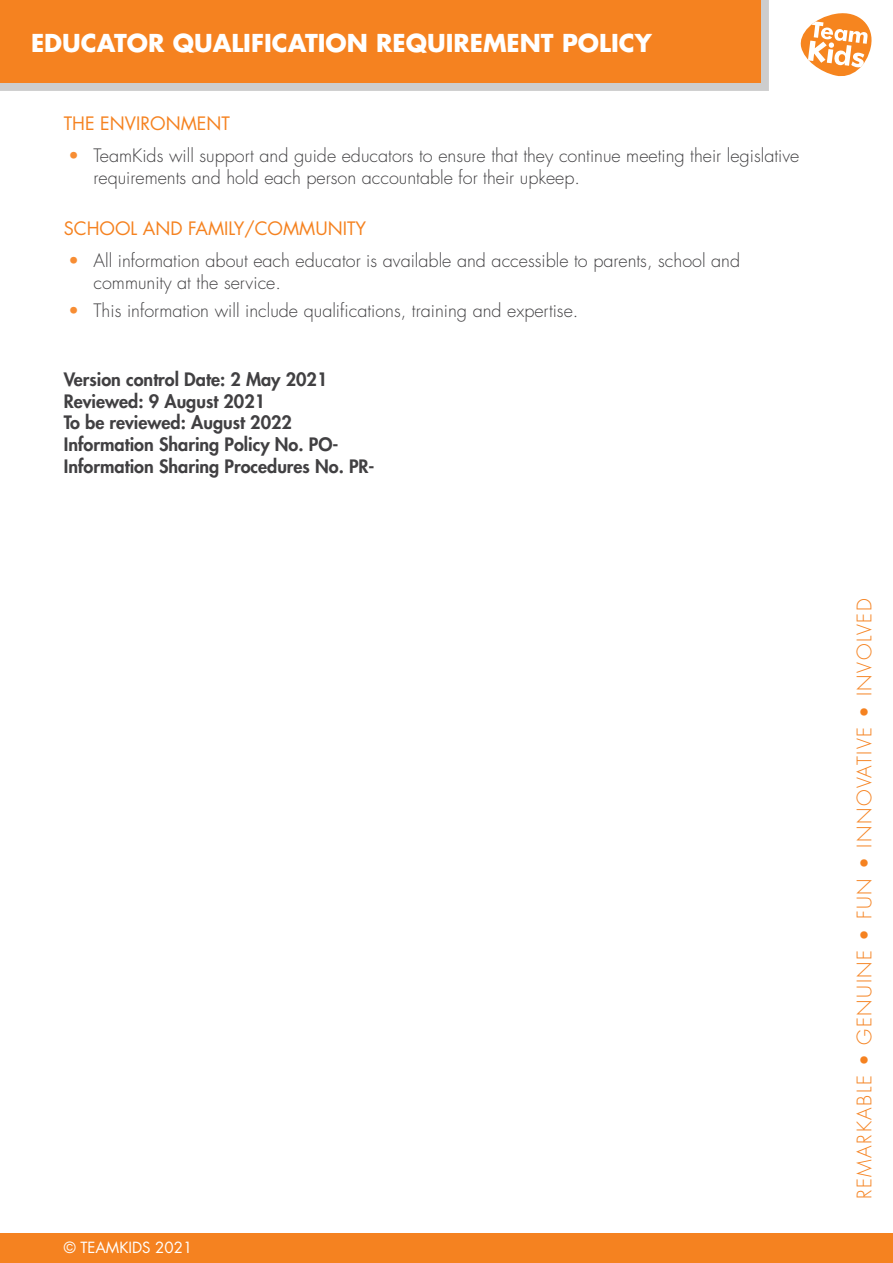
<style>
.page{position:relative;width:893px;height:1263px;background:#fff}
.page>*{position:absolute;margin:0;border:0;box-sizing:border-box;transform-origin:0 0}
.Title_-_Small{font:700 24px "Futura Std";color:#fff}
.t1{font:300 19.5px "Futura Std";letter-spacing:.08em;color:#f58220}
.t2{font:300 18px/21.6px "Futura Std";color:#414042}
.End_Info{font:800 18px "Futura Std";color:#414042}
.Heading_2{font:18px "Futura Std";color:#f58220}
.t3{font:15px "Futura Std";color:#fff}
.s1{color:#f78d33}
</style>
<div class="page">
<div style="left:0;top:0;width:769px;height:90px;background:#cdcdcd"></div>
<div style="left:0;top:0;width:761px;height:83px;background:#f58220"></div>
<svg style="left:801px;top:13px;width:70px;height:63px"></svg>
<div style="left:0;top:1233px;width:893px;height:30px;background:#f58220"></div>
<p class="Title_-_Small" style="left:31px;top:27px;width:622px">EDUCATOR QUALIFICATION REQUIREMENT POLICY</p>
<p class="Heading_2" style="left:64px;top:112px;width:168px">THE ENVIRONMENT</p>
<p class="t2" style="left:94px;top:145px;width:707px;text-indent:-26px"><span class="s1">•</span> TeamKids will support and guide educators to ensure that they continue meeting their legislative requirements and hold each person accountable for their upkeep.</p>
<p class="Heading_2" style="left:64px;top:217px;width:304px">SCHOOL AND FAMILY/COMMUNITY</p>
<p class="t2" style="left:94px;top:251px;width:648px;text-indent:-26px"><span class="s1">•</span> All information about each educator is available and accessible to parents, school and community at the service.</p>
<p class="t2" style="left:68px;top:300px;width:512px"><span class="s1">•</span> This information will include qualifications, training and expertise.</p>
<p class="End_Info" style="left:64px;top:368px;width:265px">Version control Date: 2 May 2021</p>
<p class="End_Info" style="left:64px;top:390px;width:203px">Reviewed: 9 August 2021</p>
<p class="End_Info" style="left:64px;top:411px;width:230px">To be reviewed: August 2022</p>
<p class="End_Info" style="left:64px;top:433px;width:276px">Information Sharing Policy No. PO-</p>
<p class="End_Info" style="left:64px;top:454px;width:312px">Information Sharing Procedures No. PR-</p>
<p class="t3" style="left:64px;top:1238px;width:130px">© TEAMKIDS 2021</p>
<p class="t1" style="left:853px;top:1199px;width:602px;rotate:-90deg">REMARKABLE • GENUINE • FUN • INNOVATIVE • INVOLVED</p>
</div>
